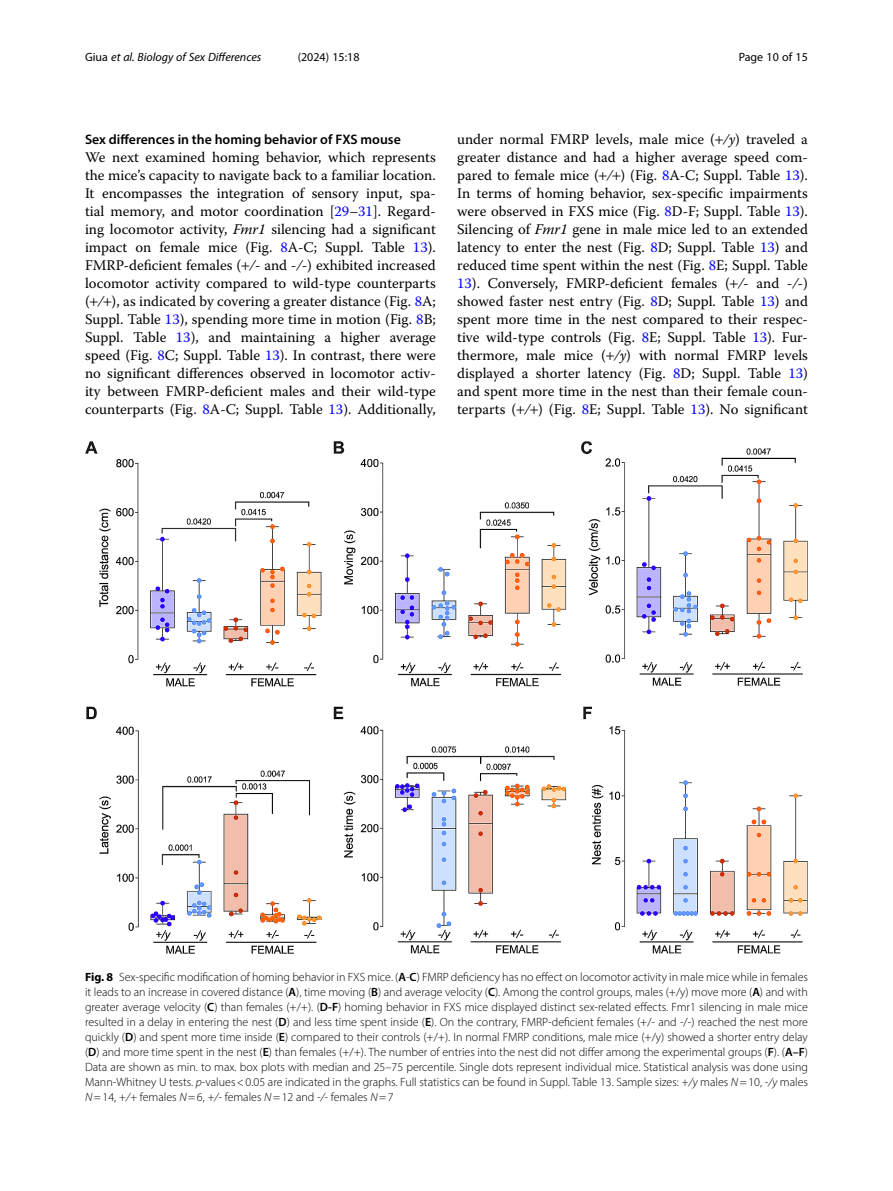
<style>
.page{position:relative;width:893px;height:1191px;background:#fff}
.page>*{position:absolute;margin:0;border:0;box-sizing:border-box;transform-origin:0 0}
.Body_Text{font:14.7px/18px "Warnock Pro";color:#000;text-align:justify}
.Head_2{font:600 13.8px "Myriad Pro";color:#000}
.Figure_Caption{font:300 12px/15px "Myriad Pro";color:#000;text-align:justify}
.t1{font:italic 12px "Myriad Pro";color:#000}
.t2{font:12px "Myriad Pro";color:#000}
.s1{font-style:normal}
.s2{color:#00f}
.s3{font-style:italic}
.s4{font-weight:700}
.s5{font-weight:600}
</style>
<div class="page">
<img style="left:85px;top:441px;width:723px;height:513px">
<p class="t1" style="left:85px;top:50px;width:178px"><span class="s1">Giua</span> et al. Biology of Sex Differences</p>
<p class="t2" style="left:298px;top:50px;width:63px">(2024) 15:18</p>
<p class="t2" style="left:739px;top:50px;width:71px">Page 10 of 15</p>
<p class="Head_2" style="left:85px;top:131px;width:317px">Sex differences in the homing behavior of FXS mouse</p>
<p class="Body_Text" style="left:85px;top:148px;width:352px">We next examined homing behavior, which represents the mice’s capacity to navigate back to a familiar location.<br>It encompasses the integration of sensory input, spa&shy;tial memory, and motor coordination [<span class="s2">29</span>–<span class="s2">31</span>]. Regard&shy;ing locomotor activity, <span class="s3">Fmr1</span> silencing had a significant impact on female mice (Fig. <span class="s2">8</span>A-C; Suppl. Table <span class="s2">13</span>).<br>FMRP-deficient females ( <span class="s3">/-</span> and <span class="s3">-/-</span>) exhibited increased locomotor activity compared to wild-type counterparts ( <span class="s3">/</span> ), as indicated by covering a greater distance (Fig. <span class="s2">8</span>A; Suppl. Table <span class="s2">13</span>), spending more time in motion (Fig. <span class="s2">8</span>B; Suppl. Table <span class="s2">13</span>), and maintaining a higher average speed (Fig. <span class="s2">8</span>C; Suppl. Table <span class="s2">13</span>). In contrast, there were no significant differences observed in locomotor activ&shy;ity between FMRP-deficient males and their wild-type counterparts (Fig. <span class="s2">8</span>A-C; Suppl. Table <span class="s2">13</span>). Additionally,</p>
<p class="Body_Text" style="left:457px;top:130px;width:352px">under normal FMRP levels, male mice ( <span class="s3">/y</span>) traveled a greater distance and had a higher average speed com&shy;pared to female mice ( <span class="s3">/</span> ) (Fig. <span class="s2">8</span>A-C; Suppl. Table <span class="s2">13</span>).<br>In terms of homing behavior, sex-specific impairments were observed in FXS mice (Fig. <span class="s2">8</span>D-F; Suppl. Table <span class="s2">13</span>).<br>Silencing of <span class="s3">Fmr1</span> gene in male mice led to an extended latency to enter the nest (Fig. <span class="s2">8</span>D; Suppl. Table <span class="s2">13</span>) and reduced time spent within the nest (Fig. <span class="s2">8</span>E; Suppl. Table <span class="s2">13</span>). Conversely, FMRP-deficient females ( <span class="s3">/-</span> and <span class="s3">-/-</span>) showed faster nest entry (Fig. <span class="s2">8</span>D; Suppl. Table <span class="s2">13</span>) and spent more time in the nest compared to their respec&shy;tive wild-type controls (Fig. <span class="s2">8</span>E; Suppl. Table <span class="s2">13</span>). Fur&shy;thermore, male mice ( <span class="s3">/y</span>) with normal FMRP levels displayed a shorter latency (Fig. <span class="s2">8</span>D; Suppl. Table <span class="s2">13</span>) and spent more time in the nest than their female coun&shy;terparts ( <span class="s3">/</span> ) (Fig. <span class="s2">8</span>E; Suppl. Table <span class="s2">13</span>). No significant</p>
<p class="Figure_Caption" style="left:85px;top:969px;width:724px"><span class="s4">Fig. 8</span> Sex-specific modification of homing behavior in FXS mice. (<span class="s5">A</span>-<span class="s5">C</span>) FMRP deficiency has no effect on locomotor activity in male mice while in females it leads to an increase in covered distance (<span class="s5">A</span>), time moving (<span class="s5">B</span>) and average velocity (<span class="s5">C</span>). Among the control groups, males (+/y) move more (<span class="s5">A</span>) and with greater average velocity (<span class="s5">C</span>) than females (+/+). (<span class="s5">D-F</span>) homing behavior in FXS mice displayed distinct sex-related effects. Fmr1 silencing in male mice resulted in a delay in entering the nest (<span class="s5">D</span>) and less time spent inside (<span class="s5">E</span>). On the contrary, FMRP-deficient females (+/- and -/-) reached the nest more quickly (<span class="s5">D</span>) and spent more time inside (<span class="s5">E</span>) compared to their controls (+/+). In normal FMRP conditions, male mice (+/y) showed a shorter entry delay (<span class="s5">D</span>) and more time spent in the nest (<span class="s5">E</span>) than females (+/+). The number of entries into the nest did not differ among the experimental groups (<span class="s5">F</span>). (<span class="s5">A–F</span>)<br>Data are shown as min. to max. box plots with median and 25–75 percentile. Single dots represent individual mice. Statistical analysis was done using Mann-Whitney U tests. <span class="s3">p</span>-values&lt;0.05 are indicated in the graphs. Full statistics can be found in Suppl. Table 13. Sample sizes: <span class="s3">+/y</span> males <span class="s3">N</span>=10, <span class="s3">-/y</span> males <span class="s3">N</span>=14, <span class="s3">+/+</span> females <span class="s3">N</span>=6, <span class="s3">+/-</span> females <span class="s3">N</span>=12 and <span class="s3">-/-</span> females <span class="s3">N</span>=7</p>
</div>
